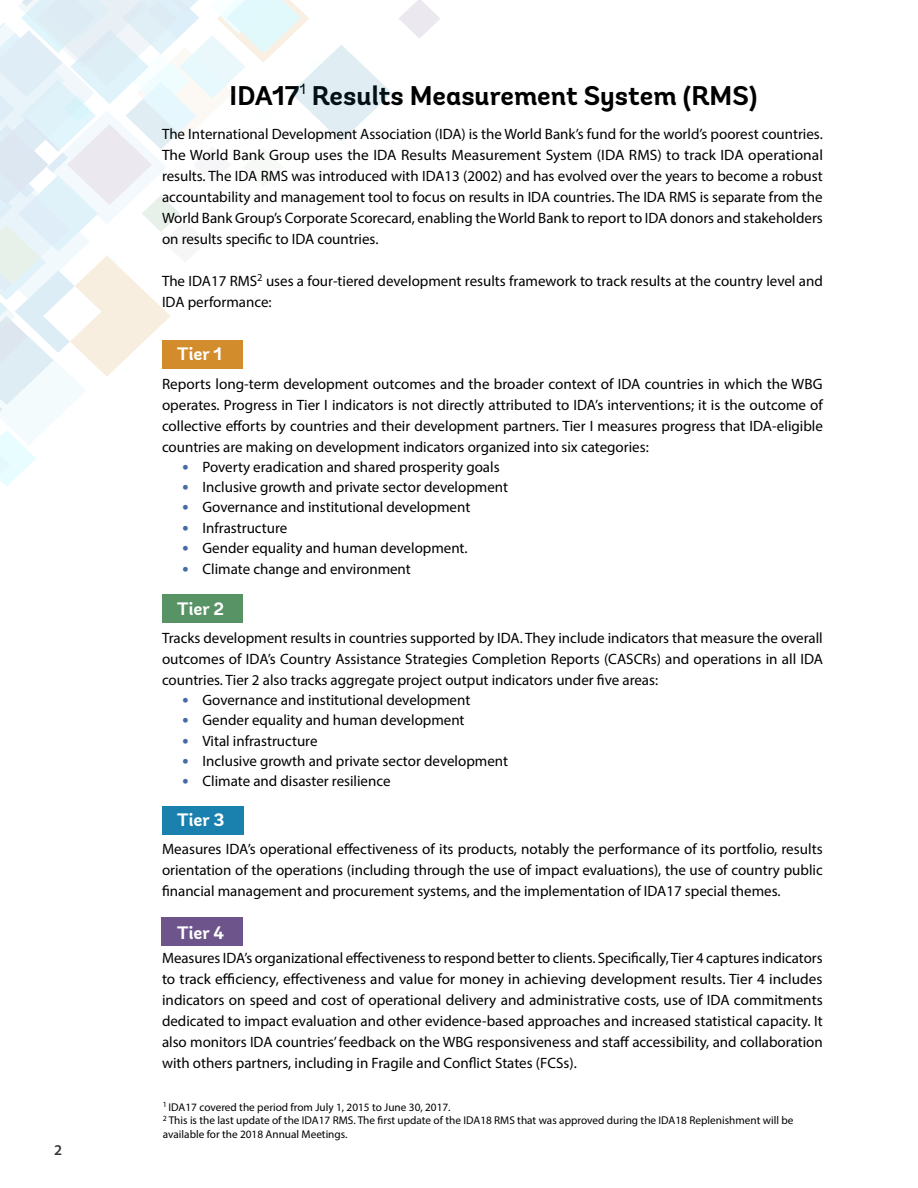
<style>
.page{position:relative;width:918px;height:1188px;background:#fff}
.page>*{position:absolute;margin:0;border:0;box-sizing:border-box;transform-origin:0 0}
.t1{font:700 27px "Andes";color:#000}
.t2{font:700 18px "Andes";color:#fff}
.t3{font:15px/21px "Myriad Pro";color:#000;text-align:justify}
.t4{font:600 15px "Myriad Pro";color:#3b3636}
.t5{font:11.25px/13.5px "Myriad Pro";color:#000}
.s1{font-family:"Avenir";font-weight:300;font-size:13.5px;color:#466ca6}
</style>
<div class="page">
<div style="left:162px;top:807px;width:81px;height:28px;background:#1a81ae"></div>
<div style="left:162px;top:594px;width:81px;height:28px;background:#579364"></div>
<div style="left:161px;top:918px;width:81px;height:28px;background:#6d558b"></div>
<svg style="left:0;top:0;width:392px;height:486px"></svg>
<svg style="left:399px;top:0;width:41px;height:39px"></svg>
<p class="t4" style="left:54px;top:1140px;width:10px">2</p>
<h1 class="t1" style="left:230px;top:79px;width:529px">IDA17<sup>1</sup> Results Measurement System (RMS)</h1>
<p class="t3" style="left:162px;top:123px;width:663px">The International Development Association (IDA) is the World Bank’s fund for the world’s poorest countries.<br>The World Bank Group uses the IDA Results Measurement System (IDA RMS) to track IDA operational results. The IDA RMS was introduced with IDA13 (2002) and has evolved over the years to become a robust accountability and management tool to focus on results in IDA countries. The IDA RMS is separate from the World Bank Group’s Corporate Scorecard, enabling the World Bank to report to IDA donors and stakeholders on results specific to IDA countries.</p>
<p class="t3" style="left:162px;top:270px;width:662px">The IDA17 RMS<sup>2</sup> uses a four-tiered development results framework to track results at the country level and<br>IDA performance:</p>
<p class="t2" style="left:177px;top:343px;width:46px">Tier 1</p>
<p class="t3" style="left:162px;top:373px;width:663px">Reports long-term development outcomes and the broader context of IDA countries in which the WBG operates. Progress in Tier I indicators is not directly attributed to IDA’s interventions; it is the outcome of collective efforts by countries and their development partners. Tier I measures progress that IDA-eligible countries are making on development indicators organized into six categories:</p>
<p class="t3" style="left:182px;top:456px;width:319px"><span class="s1">•</span> Poverty eradication and shared prosperity goals</p>
<p class="t3" style="left:182px;top:476px;width:327px"><span class="s1">•</span> Inclusive growth and private sector development</p>
<p class="t3" style="left:182px;top:497px;width:290px"><span class="s1">•</span> Governance and institutional development</p>
<p class="t3" style="left:182px;top:517px;width:107px"><span class="s1">•</span> Infrastructure</p>
<p class="t3" style="left:182px;top:537px;width:287px"><span class="s1">•</span> Gender equality and human development.</p>
<p class="t3" style="left:182px;top:558px;width:230px"><span class="s1">•</span> Climate change and environment</p>
<p class="t2" style="left:177px;top:598px;width:48px">Tier 2</p>
<p class="t3" style="left:162px;top:627px;width:663px">Tracks development results in countries supported by IDA. They include indicators that measure the overall outcomes of IDA’s Country Assistance Strategies Completion Reports (CASCRs) and operations in all IDA countries. Tier 2 also tracks aggregate project output indicators under five areas:</p>
<p class="t3" style="left:182px;top:689px;width:290px"><span class="s1">•</span> Governance and institutional development</p>
<p class="t3" style="left:182px;top:710px;width:284px"><span class="s1">•</span> Gender equality and human development</p>
<p class="t3" style="left:182px;top:730px;width:137px"><span class="s1">•</span> Vital infrastructure</p>
<p class="t3" style="left:182px;top:750px;width:327px"><span class="s1">•</span> Inclusive growth and private sector development</p>
<p class="t3" style="left:182px;top:770px;width:210px"><span class="s1">•</span> Climate and disaster resilience</p>
<p class="t2" style="left:177px;top:809px;width:49px">Tier 3</p>
<p class="t3" style="left:162px;top:838px;width:662px">Measures IDA’s operational effectiveness of its products, notably the performance of its portfolio, results orientation of the operations (including through the use of impact evaluations), the use of country public financial management and procurement systems, and the implementation of IDA17 special themes.</p>
<p class="t2" style="left:177px;top:922px;width:48px">Tier 4</p>
<p class="t3" style="left:162px;top:947px;width:662px">Measures IDA’s organizational effectiveness to respond better to clients. Specifically, Tier 4 captures indicators to track efficiency, effectiveness and value for money in achieving development results. Tier 4 includes indicators on speed and cost of operational delivery and administrative costs, use of IDA commitments dedicated to impact evaluation and other evidence-based approaches and increased statistical capacity. It also monitors IDA countries’ feedback on the WBG responsiveness and staff accessibility, and collaboration with others partners, including in Fragile and Conflict States (FCSs).</p>
<p class="t5" style="left:163px;top:1100px;width:632px"><sup>1</sup> IDA17 covered the period from July 1, 2015 to June 30, 2017.<br><sup>2</sup> This is the last update of the IDA17 RMS. The first update of the IDA18 RMS that was approved during the IDA18 Replenishment will be available for the 2018 Annual Meetings.</p>
</div>
